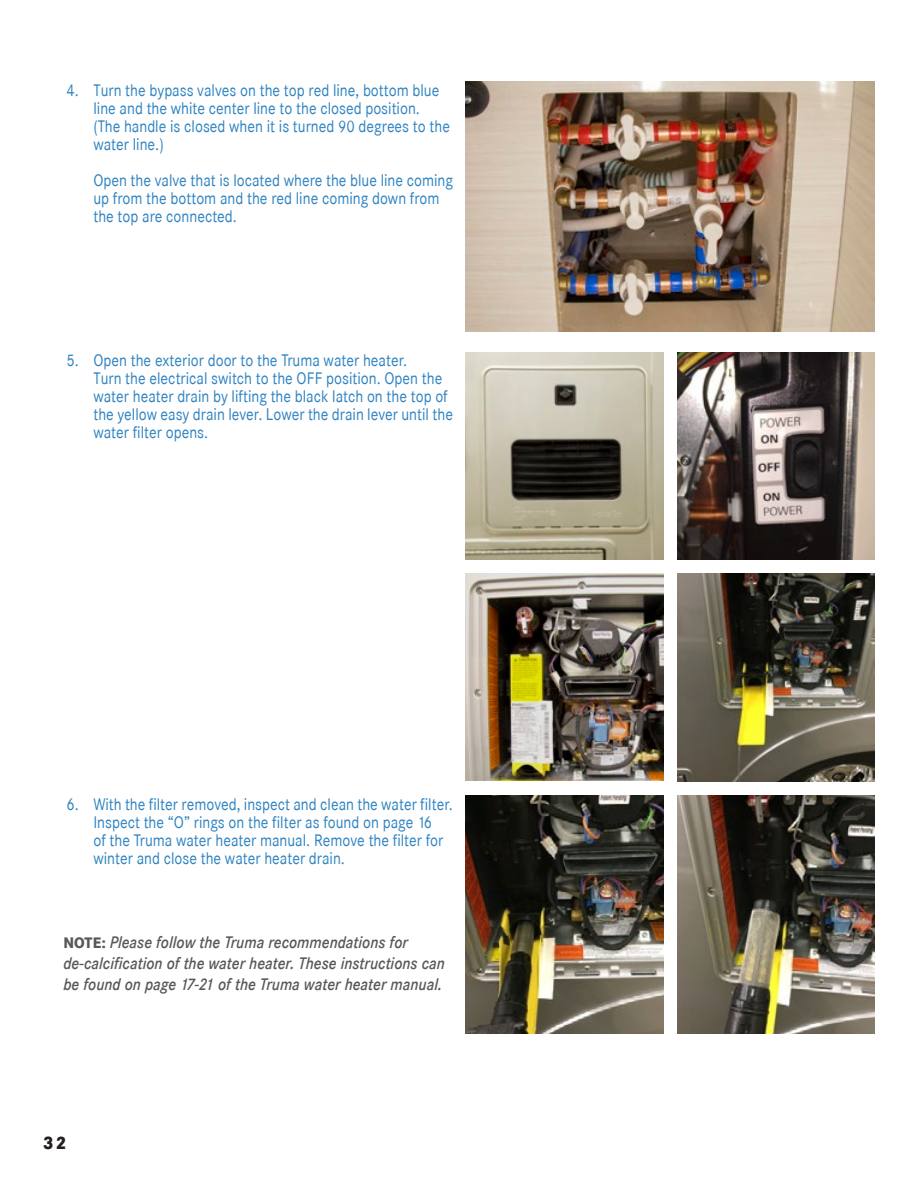
<style>
.page{position:relative;width:918px;height:1188px;background:#fff}
.page>*{position:absolute;margin:0;border:0;box-sizing:border-box;transform-origin:0 0}
.t1{font:800 18px "Corporate SBQ";color:#231f20;scale:.9 1}
.Indented_Body{font:16.5px/18px "Corporate SBQ";color:#2f83c1;scale:.9 1}
.Indented_H2{font:italic 500 16.5px/21px "Corporate SBQ";color:#57585a;scale:.9 1}
.s1{font-weight:800;font-style:normal;font-size:15px}
</style>
<div class="page">
<img style="left:466px;top:352px;width:197px;height:208px">
<img style="left:466px;top:573px;width:198px;height:208px">
<img style="left:677px;top:574px;width:198px;height:207px">
<img style="left:677px;top:352px;width:198px;height:208px">
<img style="left:466px;top:796px;width:197px;height:238px">
<img style="left:677px;top:796px;width:198px;height:238px">
<img style="left:466px;top:81px;width:409px;height:251px">
<p class="Indented_Body" style="left:66px;top:81px;width:416px;text-align:center">4. Turn the bypass valves on the top red line, bottom blue line and the white center line to the closed position.</p>
<p class="Indented_Body" style="left:93px;top:117px;width:398px">(The handle is closed when it is turned 90 degrees to the water line.)</p>
<p class="Indented_Body" style="left:93px;top:171px;width:401px">Open the valve that is located where the blue line coming up from the bottom and the red line coming down from the top are connected.</p>
<p class="Indented_Body" style="left:66px;top:351px;width:380px">5. Open the exterior door to the Truma water heater.</p>
<p class="Indented_Body" style="left:93px;top:369px;width:401px">Turn the electrical switch to the OFF position. Open the water heater drain by lifting the black latch on the top of the yellow easy drain lever. Lower the drain lever until the water filter opens.</p>
<p class="Indented_Body" style="left:93px;top:795px;width:401px;text-indent:-27px">6. With the filter removed, inspect and clean the water filter.<br>Inspect the “O” rings on the filter as found on page 16<br>of the Truma water heater manual. Remove the filter for winter and close the water heater drain.</p>
<p class="Indented_H2" style="left:63px;top:932px;width:384px"><span class="s1">NOTE:</span> Please follow the Truma recommendations for</p>
<p class="Indented_H2" style="left:63px;top:953px;width:426px">de-calcification of the water heater. These instructions can be found on page 17-21 of the Truma water heater manual.</p>
<p class="t1" style="left:43px;top:1131px;width:27px">32</p>
</div>
